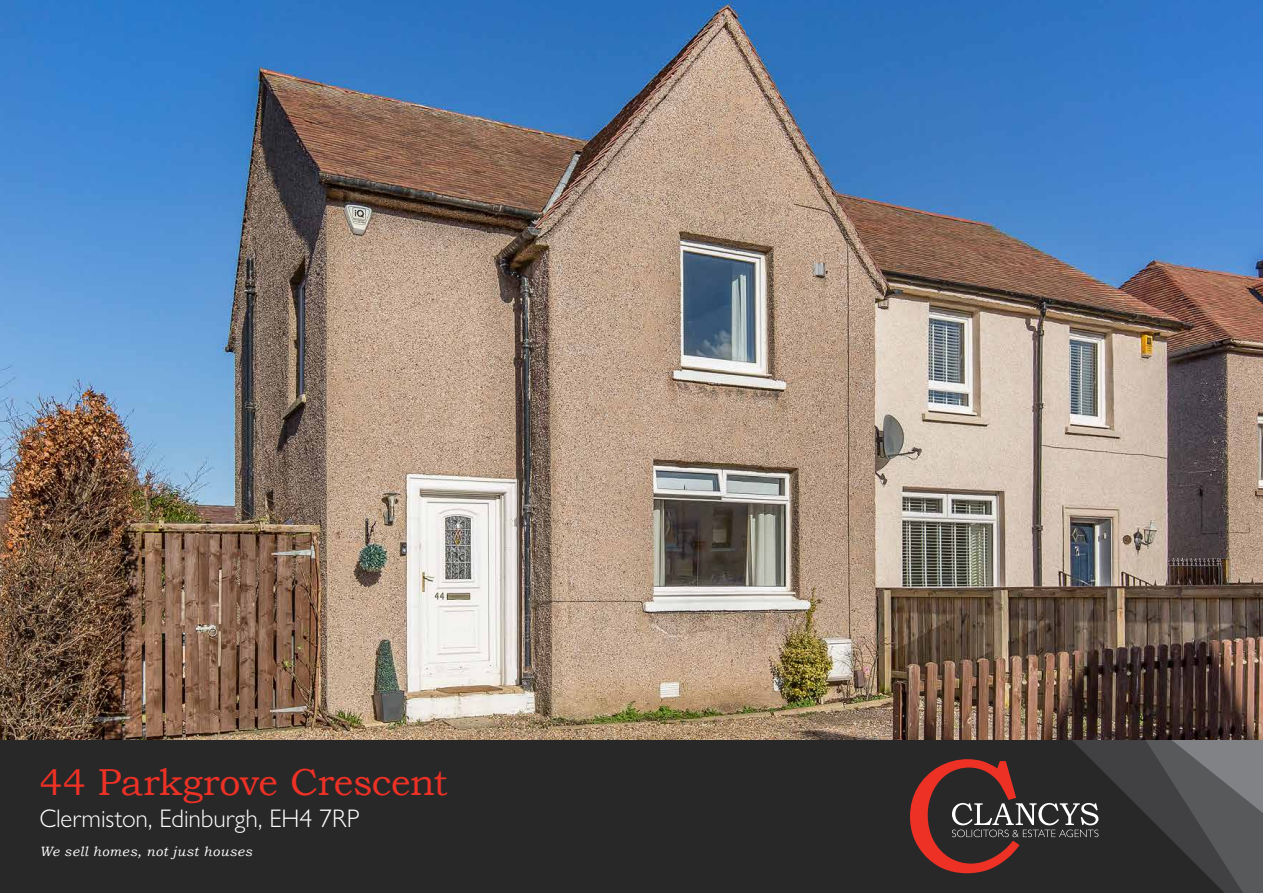
<style>
.page{position:relative;width:1263px;height:893px;background:#fff}
.page>*{position:absolute;margin:0;border:0;box-sizing:border-box;transform-origin:0 0}
.t1{font:37.5px "Bookman Old Style";letter-spacing:-.01em;color:#ee3125}
.t2{font:300 25.5px "Gill Sans Nova";letter-spacing:-.005em;color:#fff}
.t3{font:italic 13.5px "Bookman Old Style";letter-spacing:.04em;color:#fff}
</style>
<div class="page">
<div style="left:0;top:740px;width:1263px;height:153px;background:#292829"></div>
<svg style="left:910px;top:740px;width:353px;height:153px"></svg>
<img style="left:0;top:0;width:1263px;height:740px">
<h1 class="t1" style="left:39px;top:758px;width:410px">44 Parkgrove Crescent</h1>
<p class="t2" style="left:39px;top:803px;width:322px">Clermiston, Edinburgh, EH4 7RP</p>
<p class="t3" style="left:39px;top:843px;width:214px">We sell homes, not just houses</p>
</div>
